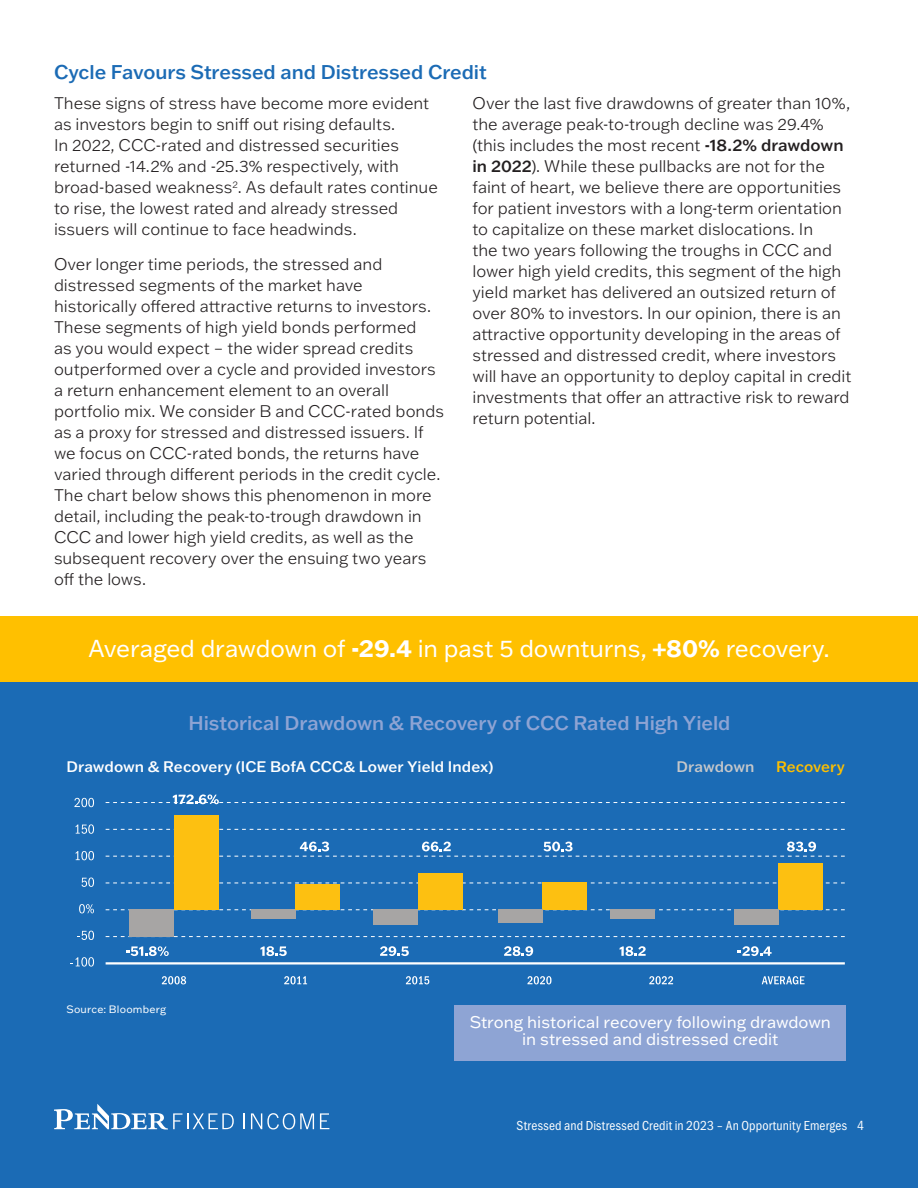
<style>
.page{position:relative;width:918px;height:1188px;background:#fff}
.page>*{position:absolute;margin:0;border:0;box-sizing:border-box;transform-origin:0 0}
.t1{font:24px "Franklin Gothic ATF";letter-spacing:-.01em;color:#fff}
.t2{font:500 19.5px "Franklin Gothic ATF";color:#8ea4d4}
.t3{font:500 19.5px "Franklin Gothic ATF";color:#1b6bb5}
.t4{font:300 16.5px/21px "Franklin Gothic ATF";color:#231f20}
.t5{font:16.5px/16.5px "Franklin Gothic ATF";color:#fff;text-align:center}
.t6{font:500 15px "Franklin Gothic ATF";letter-spacing:.005em;color:#fff}
.t7{font:500 15px "Franklin Gothic ATF";letter-spacing:.005em;color:#c7c8ca}
.t8{font:500 15px "Franklin Gothic ATF";letter-spacing:.005em;color:#ffc000}
.t9{font:13.5px "Franklin Gothic URW Cond";letter-spacing:.015em;color:#fff}
.t10{font:10.5px "Franklin Gothic ATF";letter-spacing:.02em;color:#fff}
.s1{font-weight:500}
.s2{font-weight:700}
</style>
<div class="page">
<div style="left:0;top:616px;width:918px;height:67px;background:#ffc000"></div>
<div style="left:0;top:683px;width:918px;height:505px;background:#1b6bb5"></div>
<svg style="left:162px;top:976px;width:24px;height:8px"></svg>
<svg style="left:284px;top:976px;width:23px;height:8px"></svg>
<svg style="left:406px;top:976px;width:23px;height:8px"></svg>
<svg style="left:528px;top:976px;width:23px;height:8px"></svg>
<svg style="left:649px;top:976px;width:24px;height:8px"></svg>
<svg style="left:762px;top:976px;width:43px;height:8px"></svg>
<svg style="left:70px;top:957px;width:24px;height:10px"></svg>
<svg style="left:77px;top:931px;width:17px;height:9px"></svg>
<svg style="left:79px;top:904px;width:15px;height:9px"></svg>
<svg style="left:81px;top:878px;width:13px;height:9px"></svg>
<svg style="left:76px;top:851px;width:18px;height:9px"></svg>
<svg style="left:76px;top:824px;width:18px;height:10px"></svg>
<svg style="left:74px;top:798px;width:20px;height:9px"></svg>
<svg style="left:126px;top:946px;width:43px;height:10px"></svg>
<svg style="left:261px;top:946px;width:26px;height:10px"></svg>
<svg style="left:380px;top:946px;width:29px;height:10px"></svg>
<svg style="left:504px;top:946px;width:29px;height:10px"></svg>
<svg style="left:620px;top:946px;width:26px;height:10px"></svg>
<svg style="left:738px;top:946px;width:34px;height:10px"></svg>
<svg style="left:106px;top:794px;width:739px;height:10px"></svg>
<svg style="left:106px;top:829px;width:739px;height:1px"></svg>
<svg style="left:106px;top:842px;width:739px;height:15px"></svg>
<svg style="left:106px;top:883px;width:739px;height:1px"></svg>
<svg style="left:106px;top:910px;width:739px;height:1px"></svg>
<svg style="left:106px;top:936px;width:739px;height:1px"></svg>
<hr style="left:106px;top:962px;width:739px;height:3px;background:#fff">
<div style="left:130px;top:909px;width:44px;height:28px;background:#a7a5a4"></div>
<div style="left:252px;top:909px;width:44px;height:9px;background:#a7a5a4"></div>
<div style="left:174px;top:815px;width:44px;height:95px;background:#fdc011"></div>
<div style="left:296px;top:884px;width:44px;height:26px;background:#fdc011"></div>
<div style="left:418px;top:873px;width:44px;height:37px;background:#fdc011"></div>
<div style="left:542px;top:882px;width:45px;height:28px;background:#fdc011"></div>
<div style="left:778px;top:863px;width:45px;height:47px;background:#fdc011"></div>
<div style="left:611px;top:909px;width:44px;height:9px;background:#a7a5a4"></div>
<div style="left:374px;top:909px;width:44px;height:16px;background:#a7a5a4"></div>
<div style="left:734px;top:909px;width:44px;height:16px;background:#a7a5a4"></div>
<div style="left:498px;top:909px;width:44px;height:14px;background:#a7a5a4"></div>
<div style="left:455px;top:1005px;width:391px;height:55px;background:#8ea4d4"></div>
<svg style="left:54px;top:1104px;width:180px;height:26px"></svg>
<svg style="left:244px;top:1113px;width:1px;height:16px"></svg>
<svg style="left:251px;top:1113px;width:63px;height:16px"></svg>
<svg style="left:320px;top:1113px;width:9px;height:16px"></svg>
<p class="t3" style="left:54px;top:59px;width:434px">Cycle Favours Stressed and Distressed Credit</p>
<p class="t4" style="left:54px;top:92px;width:385px">These signs of stress have become more evident as investors begin to sniff out rising defaults.<br>In 2022, CCC-rated and distressed securities returned -14.2% and -25.3% respectively, with broad-based weakness<sup>2</sup>. As default rates continue to rise, the lowest rated and already stressed issuers will continue to face headwinds.</p>
<p class="t4" style="left:54px;top:253px;width:391px">Over longer time periods, the stressed and distressed segments of the market have historically offered attractive returns to investors.<br>These segments of high yield bonds performed<br>as you would expect – the wider spread credits outperformed over a cycle and provided investors a return enhancement element to an overall portfolio mix. We consider B and CCC-rated bonds as a proxy for stressed and distressed issuers. If we focus on CCC-rated bonds, the returns have varied through different periods in the credit cycle.<br>The chart below shows this phenomenon in more detail, including the peak-to-trough drawdown in CCC and lower high yield credits, as well as the subsequent recovery over the ensuing two years off the lows.</p>
<p class="t4" style="left:472px;top:92px;width:381px">Over the last five drawdowns of greater than 10%, the average peak-to-trough decline was 29.4% (this includes the most recent <span class="s1">-18.2% drawdown in 2022</span>). While these pullbacks are not for the faint of heart, we believe there are opportunities for patient investors with a long-term orientation to capitalize on these market dislocations. In<br>the two years following the troughs in CCC and lower high yield credits, this segment of the high yield market has delivered an outsized return of over 80% to investors. In our opinion, there is an attractive opportunity developing in the areas of stressed and distressed credit, where investors will have an opportunity to deploy capital in credit investments that offer an attractive risk to reward return potential.</p>
<p class="t1" style="left:88px;top:633px;width:743px">Averaged drawdown of <span class="s2">-29.4</span> in past 5 downturns, <span class="s2">+80%</span> recovery.</p>
<p class="t2" style="left:189px;top:710px;width:544px">Historical Drawdown &amp; Recovery of CCC Rated High Yield</p>
<p class="t6" style="left:66px;top:756px;width:428px">Drawdown &amp; Recovery (ICE BofA CCC&amp; Lower Yield Index)</p>
<p class="t7" style="left:677px;top:756px;width:79px">Drawdown</p>
<p class="t8" style="left:776px;top:756px;width:70px">Recovery</p>
<p class="t10" style="left:66px;top:1002px;width:101px">Source: Bloomberg</p>
<p class="t5" style="left:470px;top:1014px;width:363px">Strong historical recovery following drawdown in stressed and distressed credit</p>
<p class="t9" style="left:517px;top:1116px;width:349px">Stressed and Distressed Credit in 2023 – An Opportunity Emerges 4</p>
</div>
